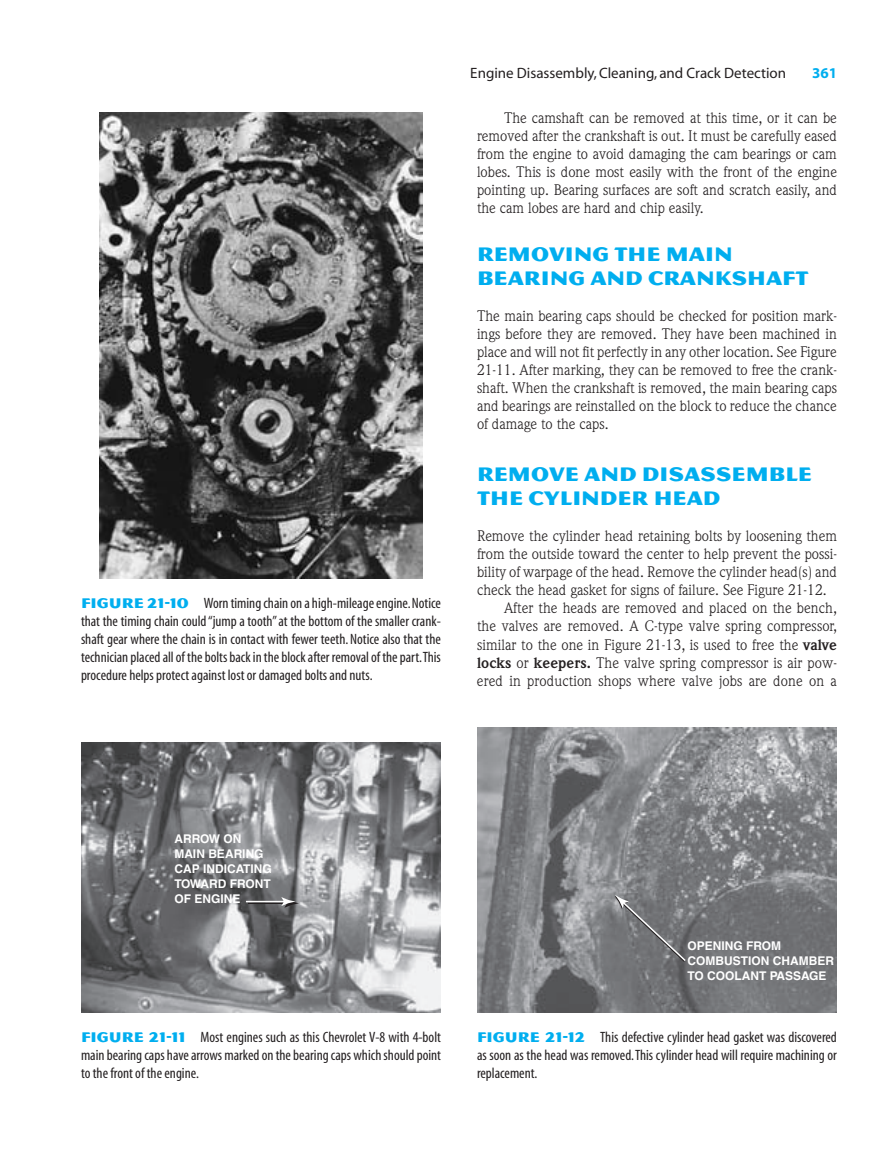
<style>
.page{position:relative;width:891px;height:1175px;background:#fff}
.page>*{position:absolute;margin:0;border:0;box-sizing:border-box;transform-origin:0 0}
.t1{font:21px/24px "Magnesium MVB";color:#00aeef}
.t2{font:15px/18px "Weidemann";color:#231f20;text-align:justify}
.t3{font:condensed 15px/18px "Myriad";color:#231f20;text-align:justify}
.t4{font:15px "Myriad";color:#231f20}
.t5{font:700 15px "Myriad";color:#00aeef}
.t6{font:700 12px/15px "Helvetica";color:#fff}
.s1{font-family:"Magnesium MVB";font-stretch:normal;color:#00aeef}
.s2{font-weight:700}
</style>
<div class="page">
<img style="left:99px;top:112px;width:324px;height:466px">
<img style="left:81px;top:742px;width:360px;height:270px">
<hr style="left:248px;top:902px;width:40px;height:2px;background:#231f20">
<hr style="left:246px;top:900px;width:39px;height:2px;background:#fff">
<svg style="left:281px;top:897px;width:18px;height:10px"></svg>
<img style="left:477px;top:728px;width:360px;height:284px">
<svg style="left:614px;top:895px;width:73px;height:68px;background:#78797c"></svg>
<p class="t3" style="left:81px;top:595px;width:361px"><span class="s1">FIGURE 21-10</span> Worn timing chain on a high-mileage engine.Notice that the timing chain could “jump a tooth”at the bottom of the smaller crank&shy;shaft gear where the chain is in contact with fewer teeth. Notice also that the technician placed all of the bolts back in the block after removal of the part.This procedure helps protect against lost or damaged bolts and nuts.</p>
<p class="t4" style="left:470px;top:67px;width:317px">Engine Disassembly, Cleaning, and Crack Detection</p>
<p class="t5" style="left:812px;top:67px;width:26px">361</p>
<p class="t2" style="left:477px;top:110px;width:362px;text-indent:27px">The camshaft can be removed at this time, or it can be removed after the crankshaft is out. It must be carefully eased from the engine to avoid damaging the cam bearings or cam lobes. This is done most easily with the front of the engine pointing up. Bearing surfaces are soft and scratch easily, and the cam lobes are hard and chip easily.</p>
<h1 class="t1" style="left:477px;top:242px;width:333px">REMOVING THE MAIN<br>BEARING AND CRANKSHAFT</h1>
<p class="t2" style="left:477px;top:308px;width:361px">The main bearing caps should be checked for position mark&shy;ings before they are removed. They have been machined in place and will not fit perfectly in any other location. See Figure 21-11. After marking, they can be removed to free the crank&shy;shaft. When the crankshaft is removed, the main bearing caps and bearings are reinstalled on the block to reduce the chance of damage to the caps.</p>
<h1 class="t1" style="left:477px;top:462px;width:336px">REMOVE AND DISASSEMBLE<br>THE CYLINDER HEAD</h1>
<p class="t2" style="left:477px;top:528px;width:362px">Remove the cylinder head retaining bolts by loosening them</p>
<p class="t2" style="left:477px;top:546px;width:361px">from the outside toward the center to help prevent the possi-</p>
<p class="t2" style="left:477px;top:564px;width:361px">bility of warpage of the head. Remove the cylinder head(s) and</p>
<p class="t2" style="left:477px;top:582px;width:351px">check the head gasket for signs of failure. See Figure 21-12.</p>
<p class="t2" style="left:504px;top:600px;width:334px">After the heads are removed and placed on the bench,</p>
<p class="t2" style="left:477px;top:618px;width:361px">the valves are removed. A C-type valve spring compressor,</p>
<p class="t2" style="left:477px;top:636px;width:361px">similar to the one in Figure 21-13, is used to free the <span class="s2">valve</span></p>
<p class="t2" style="left:477px;top:654px;width:361px"><span class="s2">locks</span> or <span class="s2">keepers.</span> The valve spring compressor is air pow-</p>
<p class="t2" style="left:477px;top:672px;width:361px">ered in production shops where valve jobs are done on a</p>
<p class="t6" style="left:174px;top:832px;width:99px">ARROW ON<br>MAIN BEARING<br>CAP INDICATING<br>TOWARD FRONT<br>OF ENGINE</p>
<p class="t3" style="left:81px;top:1029px;width:362px"><span class="s1">FIGURE 21-11</span> Most engines such as this Chevrolet V-8 with 4-bolt main bearing caps have arrows marked on the bearing caps which should point to the front of the engine.</p>
<p class="t6" style="left:688px;top:939px;width:148px">OPENING FROM<br>COMBUSTION CHAMBER<br>TO COOLANT PASSAGE</p>
<p class="t3" style="left:477px;top:1029px;width:361px"><span class="s1">FIGURE 21-12</span> This defective cylinder head gasket was discovered as soon as the head was removed.This cylinder head will require machining or replacement.</p>
</div>
